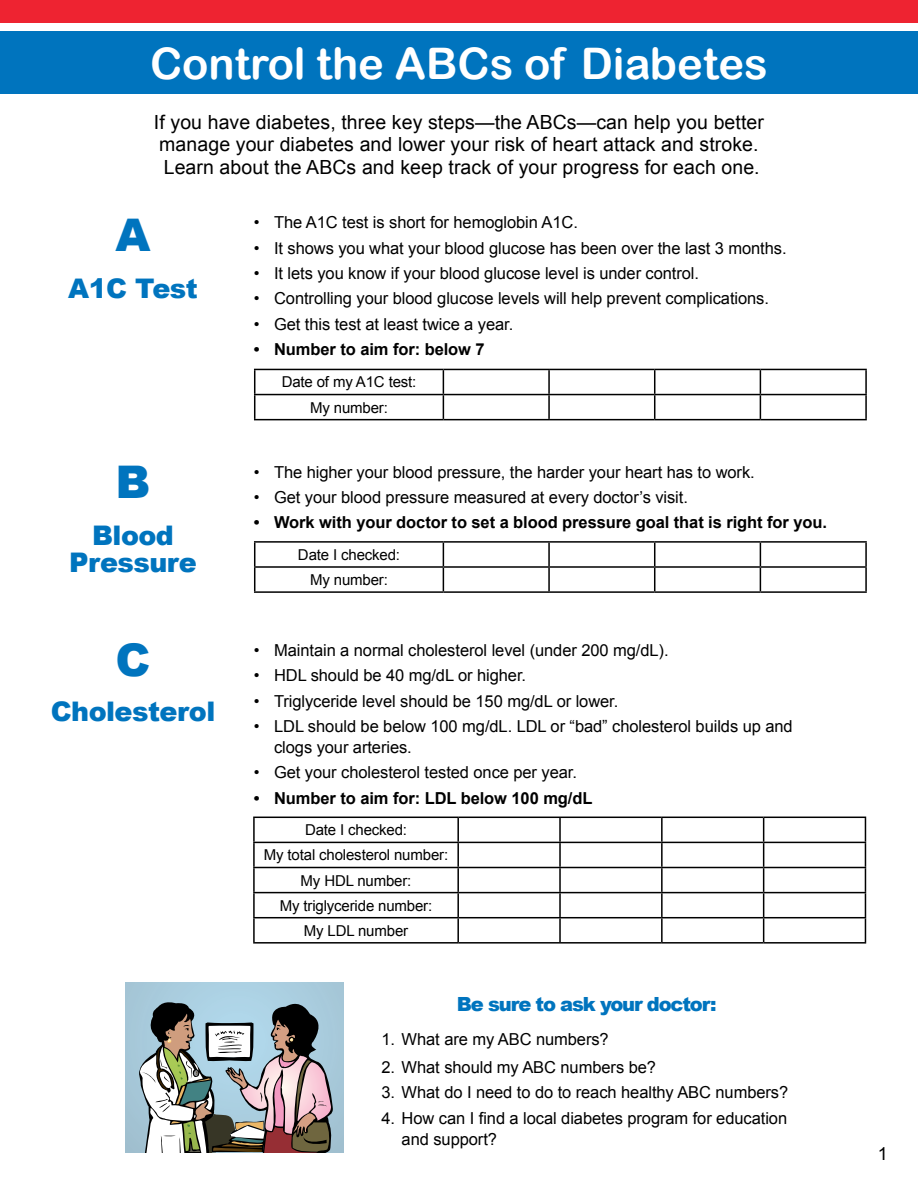
<style>
.page{position:relative;width:918px;height:1188px;background:#fff}
.page>*{position:absolute;margin:0;border:0;box-sizing:border-box;transform-origin:0 0}
.Large_letter{font:900 45px "Arial";color:#0074be}
.t1{font:43.5px "Arial Rounded MT Bold";color:#fff}
.t2{font:900 27px/27px "Arial";letter-spacing:-.02em;color:#0074be;text-align:center}
.P1{font:19.5px/22.5px "Arial";letter-spacing:.005em;color:#000}
.t3{font:900 19.5px "Arial";letter-spacing:-.06em;color:#0074be}
.t4{font:18px "Arial";color:#000}
.t5{font:16.5px/21px "Arial";letter-spacing:-.005em;color:#000}
.t6{font:700 16.5px "Arial";letter-spacing:-.005em;color:#000}
.P2{font:15px "Arial";letter-spacing:-.01em;color:#000}
</style>
<div class="page">
<hr style="left:760px;top:369px;width:107px;height:1px;background:#000">
<hr style="left:865px;top:370px;width:2px;height:24px;background:#000">
<hr style="left:760px;top:394px;width:107px;height:1px;background:#000">
<hr style="left:865px;top:395px;width:2px;height:24px;background:#000">
<hr style="left:760px;top:419px;width:107px;height:1px;background:#000">
<svg style="left:254px;top:369px;width:612px;height:51px"></svg>
<hr style="left:254px;top:419px;width:189px;height:1px;background:#000">
<hr style="left:549px;top:541px;width:106px;height:2px;background:#000">
<hr style="left:760px;top:541px;width:107px;height:2px;background:#000">
<hr style="left:865px;top:543px;width:2px;height:23px;background:#000">
<hr style="left:760px;top:566px;width:107px;height:2px;background:#000">
<hr style="left:865px;top:568px;width:2px;height:23px;background:#000">
<hr style="left:655px;top:541px;width:105px;height:2px;background:#000">
<hr style="left:443px;top:541px;width:106px;height:2px;background:#000">
<hr style="left:443px;top:591px;width:106px;height:2px;background:#000">
<hr style="left:549px;top:591px;width:106px;height:2px;background:#000">
<hr style="left:655px;top:591px;width:105px;height:2px;background:#000">
<hr style="left:760px;top:591px;width:107px;height:2px;background:#000">
<hr style="left:254px;top:541px;width:189px;height:2px;background:#000">
<svg style="left:254px;top:542px;width:612px;height:50px"></svg>
<hr style="left:254px;top:591px;width:189px;height:2px;background:#000">
<svg style="left:255px;top:818px;width:610px;height:124px"></svg>
<hr style="left:560px;top:817px;width:102px;height:1px;background:#000">
<hr style="left:764px;top:817px;width:102px;height:1px;background:#000">
<hr style="left:253px;top:842px;width:205px;height:1px;background:#000">
<hr style="left:458px;top:842px;width:102px;height:1px;background:#000">
<hr style="left:560px;top:842px;width:102px;height:1px;background:#000">
<hr style="left:662px;top:842px;width:102px;height:1px;background:#000">
<hr style="left:764px;top:842px;width:102px;height:1px;background:#000">
<svg style="left:865px;top:818px;width:1px;height:124px"></svg>
<hr style="left:662px;top:817px;width:102px;height:1px;background:#000">
<hr style="left:661px;top:818px;width:2px;height:24px;background:#000">
<hr style="left:661px;top:843px;width:2px;height:24px;background:#000">
<hr style="left:661px;top:868px;width:2px;height:24px;background:#000">
<hr style="left:661px;top:893px;width:2px;height:24px;background:#000">
<hr style="left:661px;top:918px;width:2px;height:24px;background:#000">
<svg style="left:763px;top:818px;width:1px;height:124px"></svg>
<hr style="left:458px;top:817px;width:102px;height:1px;background:#000">
<hr style="left:559px;top:818px;width:2px;height:24px;background:#000">
<hr style="left:559px;top:843px;width:2px;height:24px;background:#000">
<hr style="left:559px;top:868px;width:2px;height:24px;background:#000">
<hr style="left:559px;top:893px;width:2px;height:24px;background:#000">
<hr style="left:559px;top:918px;width:2px;height:24px;background:#000">
<hr style="left:458px;top:867px;width:102px;height:1px;background:#000">
<hr style="left:560px;top:867px;width:102px;height:1px;background:#000">
<hr style="left:662px;top:867px;width:102px;height:1px;background:#000">
<hr style="left:764px;top:867px;width:102px;height:1px;background:#000">
<hr style="left:458px;top:892px;width:102px;height:1px;background:#000">
<hr style="left:560px;top:892px;width:102px;height:1px;background:#000">
<hr style="left:662px;top:892px;width:102px;height:1px;background:#000">
<hr style="left:764px;top:892px;width:102px;height:1px;background:#000">
<hr style="left:458px;top:917px;width:102px;height:1px;background:#000">
<hr style="left:560px;top:917px;width:102px;height:1px;background:#000">
<hr style="left:662px;top:917px;width:102px;height:1px;background:#000">
<hr style="left:764px;top:917px;width:102px;height:1px;background:#000">
<hr style="left:458px;top:942px;width:102px;height:2px;background:#000">
<hr style="left:560px;top:942px;width:102px;height:2px;background:#000">
<hr style="left:662px;top:942px;width:102px;height:2px;background:#000">
<hr style="left:764px;top:942px;width:102px;height:2px;background:#000">
<hr style="left:253px;top:817px;width:205px;height:1px;background:#000">
<hr style="left:253px;top:818px;width:2px;height:24px;background:#000">
<hr style="left:457px;top:818px;width:2px;height:24px;background:#000">
<hr style="left:253px;top:843px;width:2px;height:24px;background:#000">
<hr style="left:457px;top:843px;width:2px;height:24px;background:#000">
<hr style="left:253px;top:867px;width:205px;height:1px;background:#000">
<hr style="left:253px;top:868px;width:2px;height:24px;background:#000">
<hr style="left:457px;top:868px;width:2px;height:24px;background:#000">
<hr style="left:253px;top:892px;width:205px;height:1px;background:#000">
<hr style="left:253px;top:893px;width:2px;height:24px;background:#000">
<hr style="left:457px;top:893px;width:2px;height:24px;background:#000">
<hr style="left:253px;top:917px;width:205px;height:1px;background:#000">
<hr style="left:253px;top:918px;width:2px;height:24px;background:#000">
<hr style="left:457px;top:918px;width:2px;height:24px;background:#000">
<hr style="left:253px;top:942px;width:205px;height:2px;background:#000">
<div style="left:0;top:31px;width:918px;height:63px;background:#0074be"></div>
<div style="left:0;top:0;width:918px;height:23px;background:#ee2331"></div>
<div style="left:126px;top:982px;width:217px;height:170px;background:#a6c8d8"></div>
<svg style="left:139px;top:997px;width:195px;height:156px"></svg>
<h1 class="t1" style="left:150px;top:38px;width:619px">Control the ABCs of Diabetes</h1>
<p class="P1" style="left:154px;top:111px;width:612px">If you have diabetes, three key steps—the ABCs—can help you better manage your diabetes and lower your risk of heart attack and stroke.</p>
<p class="P1" style="left:164px;top:156px;width:597px">Learn about the ABCs and keep track of your progress for each one.</p>
<p class="Large_letter" style="left:116px;top:202px;width:37px">A</p>
<p class="t5" style="left:254px;top:212px;width:326px">• The A1C test is short for hemoglobin A1C.</p>
<p class="t5" style="left:254px;top:238px;width:534px">• It shows you what your blood glucose has been over the last 3 months.</p>
<p class="t5" style="left:254px;top:263px;width:447px">• It lets you know if your blood glucose level is under control.</p>
<p class="t5" style="left:254px;top:288px;width:517px">• Controlling your blood glucose levels will help prevent complications.</p>
<p class="t5" style="left:254px;top:313px;width:261px">• Get this test at least twice a year.</p>
<p class="t6" style="left:254px;top:338px;width:232px">• Number to aim for: below 7</p>
<p class="P2" style="left:282px;top:372px;width:136px">Date of my A1C test:</p>
<p class="P2" style="left:310px;top:397px;width:79px">My number:</p>
<h2 class="t2" style="left:68px;top:274px;width:131px">A1C Test</h2>
<p class="Large_letter" style="left:116px;top:449px;width:37px">B</p>
<h2 class="t2" style="left:69px;top:521px;width:129px">Blood<br>Pressure</h2>
<p class="t5" style="left:254px;top:461px;width:502px">• The higher your blood pressure, the harder your heart has to work.</p>
<p class="t5" style="left:254px;top:487px;width:436px">• Get your blood pressure measured at every doctor’s visit.</p>
<p class="t6" style="left:254px;top:511px;width:575px">• Work with your doctor to set a blood pressure goal that is right for you.</p>
<p class="P2" style="left:298px;top:545px;width:104px">Date I checked:</p>
<p class="P2" style="left:310px;top:570px;width:79px">My number:</p>
<p class="Large_letter" style="left:116px;top:628px;width:37px">C</p>
<p class="t5" style="left:254px;top:640px;width:416px">• Maintain a normal cholesterol level (under 200 mg/dL).</p>
<p class="t5" style="left:254px;top:665px;width:274px">• HDL should be 40 mg/dL or higher.</p>
<p class="t5" style="left:254px;top:691px;width:366px">• Triglyceride level should be 150 mg/dL or lower.</p>
<p class="t5" style="left:274px;top:716px;width:520px;text-indent:-20px">• LDL should be below 100 mg/dL. LDL or “bad” cholesterol builds up and clogs your arteries.</p>
<p class="t5" style="left:254px;top:762px;width:325px">• Get your cholesterol tested once per year.</p>
<p class="t6" style="left:254px;top:787px;width:340px">• Number to aim for: LDL below 100 mg/dL</p>
<h2 class="t2" style="left:51px;top:697px;width:166px">Cholesterol</h2>
<p class="P2" style="left:305px;top:820px;width:104px">Date I checked:</p>
<p class="P2" style="left:264px;top:845px;width:186px">My total cholesterol number:</p>
<p class="P2" style="left:301px;top:870px;width:112px">My HDL number:</p>
<p class="P2" style="left:280px;top:896px;width:154px">My triglyceride number:</p>
<p class="P2" style="left:304px;top:921px;width:106px">My LDL number</p>
<h3 class="t3" style="left:457px;top:990px;width:261px">Be sure to ask your doctor:</h3>
<p class="t5" style="left:381px;top:1029px;width:229px">1. What are my ABC numbers?</p>
<p class="t5" style="left:381px;top:1057px;width:276px">2. What should my ABC numbers be?</p>
<p class="t5" style="left:381px;top:1082px;width:408px">3. What do I need to do to reach healthy ABC numbers?</p>
<p class="t5" style="left:402px;top:1108px;width:387px;text-indent:-20px">4. How can I find a local diabetes program for education and support?</p>
<p class="t4" style="left:878px;top:1142px;width:12px">1</p>
</div>
